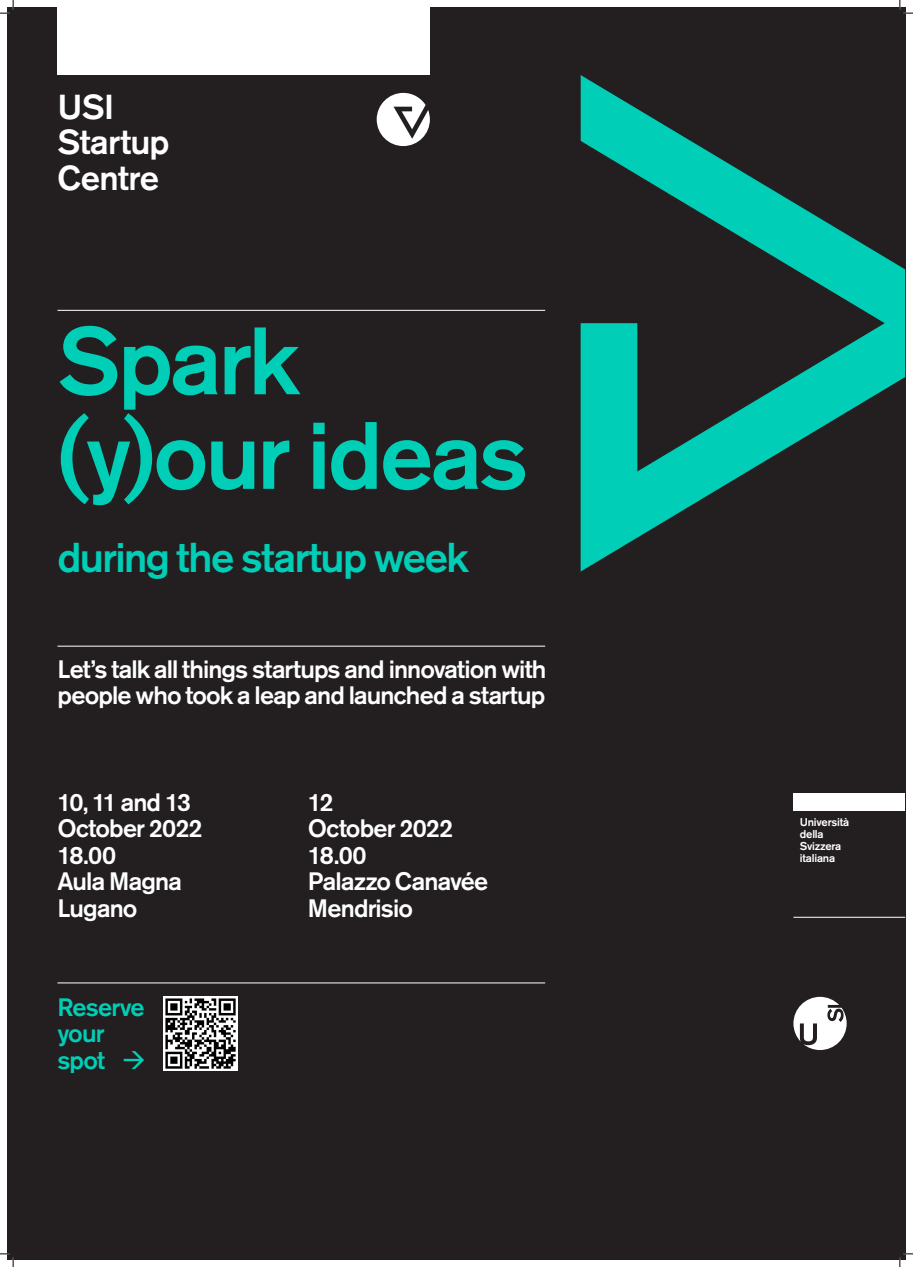
<style>
.page{position:relative;width:913px;height:1267px;background:#fff}
.page>*{position:absolute;margin:0;border:0;box-sizing:border-box;transform-origin:0 0}
._55pt_Akzidenz_mediu{font:500 94.56px "Akzidenz Grotesk Pro";letter-spacing:-.03em;color:#00ceb6}
._55pt_Akzidenz_mediu-2{font:500 41.38px "Akzidenz Grotesk Pro";letter-spacing:-.035em;color:#00ceb6}
._55pt_Akzidenz_mediu-3{font:500 34.38px "Akzidenz Grotesk Pro";letter-spacing:-.02em;color:#fff}
._40pt_Akzidenz_mediu{font:500 25px "Akzidenz Grotesk Pro";letter-spacing:-.035em;color:#fff}
._40pt_Akzidenz_mediu-2{font:500 25px/26.6px "Akzidenz Grotesk Pro";letter-spacing:-.035em;color:#00ceb6}
._9_9_75_pt_Akzidenz{font:500 11.25px "Akzidenz Grotesk Pro";letter-spacing:-.02em;color:#fff}
</style>
<div class="page">
<div style="left:8px;top:8px;width:896px;height:1251px;background:#231f20"></div>
<svg style="left:376px;top:93px;width:54px;height:53px"></svg>
<div style="left:57px;top:8px;width:372px;height:67px;background:#fff"></div>
<svg style="left:793px;top:996px;width:53px;height:54px"></svg>
<img style="left:164px;top:996px;width:74px;height:74px">
<hr style="left:793px;top:917px;width:111px;height:1px;background:#fff">
<div style="left:793px;top:793px;width:111px;height:17px;background:#fff"></div>
<svg style="left:580px;top:75px;width:324px;height:496px"></svg>
<hr style="left:57px;top:310px;width:488px;height:1px;background:#fff">
<hr style="left:57px;top:646px;width:488px;height:1px;background:#fff">
<hr style="left:57px;top:982px;width:488px;height:1px;background:#fff">
<svg style="left:0;top:0;width:14px;height:14px"></svg>
<svg style="left:0;top:1253px;width:14px;height:13px"></svg>
<svg style="left:899px;top:0;width:13px;height:14px"></svg>
<svg style="left:899px;top:1253px;width:13px;height:13px"></svg>
<p class="_55pt_Akzidenz_mediu-3" style="left:58px;top:84px;width:58px">USI</p>
<p class="_55pt_Akzidenz_mediu-3" style="left:58px;top:120px;width:113px">Startup</p>
<p class="_55pt_Akzidenz_mediu-3" style="left:58px;top:155px;width:103px">Centre</p>
<p class="_55pt_Akzidenz_mediu" style="left:57px;top:300px;width:244px">Spark</p>
<p class="_55pt_Akzidenz_mediu" style="left:57px;top:394px;width:472px">(y)our ideas</p>
<p class="_55pt_Akzidenz_mediu-2" style="left:57px;top:530px;width:413px">during the startup week</p>
<p class="_40pt_Akzidenz_mediu" style="left:58px;top:652px;width:490px">Let’s talk all things startups and innovation with</p>
<p class="_40pt_Akzidenz_mediu" style="left:58px;top:679px;width:489px">people who took a leap and launched a startup</p>
<p class="_40pt_Akzidenz_mediu" style="left:57px;top:785px;width:135px">10, 11 and 13</p>
<p class="_40pt_Akzidenz_mediu" style="left:57px;top:812px;width:147px">October 2022</p>
<p class="_40pt_Akzidenz_mediu" style="left:57px;top:839px;width:60px">18.00</p>
<p class="_40pt_Akzidenz_mediu" style="left:57px;top:865px;width:126px">Aula Magna</p>
<p class="_40pt_Akzidenz_mediu" style="left:57px;top:892px;width:82px">Lugano</p>
<p class="_40pt_Akzidenz_mediu-2" style="left:57px;top:993px;width:89px">Reserve your</p>
<p class="_40pt_Akzidenz_mediu-2" style="left:57px;top:1046px;width:90px">spot →</p>
<p class="_40pt_Akzidenz_mediu" style="left:308px;top:785px;width:27px">12</p>
<p class="_40pt_Akzidenz_mediu" style="left:308px;top:812px;width:147px">October 2022</p>
<p class="_40pt_Akzidenz_mediu" style="left:308px;top:839px;width:60px">18.00</p>
<p class="_40pt_Akzidenz_mediu" style="left:308px;top:865px;width:181px">Palazzo Canavée</p>
<p class="_40pt_Akzidenz_mediu" style="left:308px;top:892px;width:106px">Mendrisio</p>
<p class="_9_9_75_pt_Akzidenz" style="left:799px;top:814px;width:51px">Università</p>
<p class="_9_9_75_pt_Akzidenz" style="left:799px;top:826px;width:25px">della</p>
<p class="_9_9_75_pt_Akzidenz" style="left:799px;top:838px;width:43px">Svizzera</p>
<p class="_9_9_75_pt_Akzidenz" style="left:799px;top:851px;width:37px">italiana</p>
</div>
